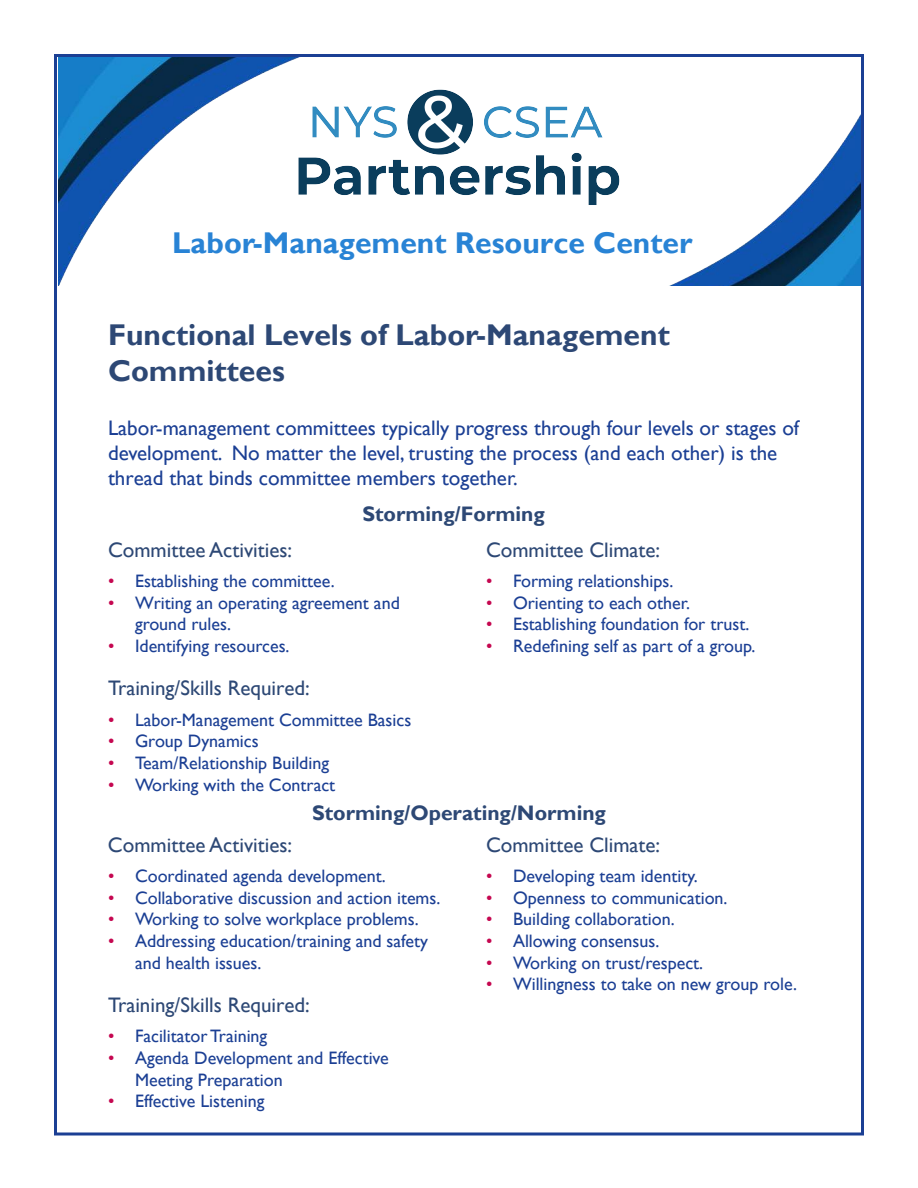
<style>
.page{position:relative;width:918px;height:1188px;background:#fff}
.page>*{position:absolute;margin:0;border:0;box-sizing:border-box;transform-origin:0 0}
.t1{font:700 30px/36px "Gill Sans";color:#2d4875}
.t2{font:700 30px "Gill Sans";color:#2883d5}
.t3{font:21px/25.2px "Gill Sans";color:#1b3f94}
.t4{font:21px "Gill Sans";color:#2d4875}
.t5{font:700 21px "Gill Sans";color:#2d4875}
.t6{font:18px/21.6px "Gill Sans";color:#1b3f94}
.s1{color:#c50750}
</style>
<div class="page">
<img style="left:59px;top:58px;width:801px;height:227px">
<div style="left:100px;top:232px;width:537px;height:50px;background:#fff"></div>
<img style="left:285px;top:87px;width:345px;height:121px">
<p class="t2" style="left:172px;top:225px;width:522px">Labor-Management Resource Center</p>
<p class="t1" style="left:108px;top:317px;width:563px">Functional Levels of Labor-Management<br>Committees</p>
<p class="t3" style="left:108px;top:415px;width:693px">Labor-management committees typically progress through four levels or stages of development. No matter the level, trusting the process (and each other) is the thread that binds committee members together.</p>
<p class="t5" style="left:362px;top:501px;width:184px">Storming/Forming</p>
<p class="t4" style="left:108px;top:537px;width:186px">Committee Activities:</p>
<p class="t6" style="left:108px;top:571px;width:228px"><span class="s1">•</span> Establishing the committee.</p>
<p class="t6" style="left:135px;top:592px;width:266px;text-indent:-27px"><span class="s1">•</span> Writing an operating agreement and ground rules.</p>
<p class="t6" style="left:108px;top:635px;width:183px"><span class="s1">•</span> Identifying resources.</p>
<p class="t4" style="left:108px;top:676px;width:203px">Training/Skills Required:</p>
<p class="t6" style="left:108px;top:709px;width:305px"><span class="s1">•</span> Labor-Management Committee Basics</p>
<p class="t6" style="left:108px;top:731px;width:152px"><span class="s1">•</span> Group Dynamics</p>
<p class="t6" style="left:108px;top:752px;width:223px"><span class="s1">•</span> Team/Relationship Building</p>
<p class="t6" style="left:108px;top:774px;width:229px"><span class="s1">•</span> Working with the Contract</p>
<p class="t4" style="left:486px;top:537px;width:176px">Committee Climate:</p>
<p class="t6" style="left:486px;top:571px;width:189px"><span class="s1">•</span> Forming relationships.</p>
<p class="t6" style="left:486px;top:592px;width:206px"><span class="s1">•</span> Orienting to each other.</p>
<p class="t6" style="left:486px;top:614px;width:265px"><span class="s1">•</span> Establishing foundation for trust.</p>
<p class="t6" style="left:486px;top:635px;width:271px"><span class="s1">•</span> Redefining self as part of a group.</p>
<p class="t5" style="left:312px;top:800px;width:295px">Storming/Operating/Norming</p>
<p class="t4" style="left:108px;top:832px;width:186px">Committee Activities:</p>
<p class="t6" style="left:108px;top:866px;width:279px"><span class="s1">•</span> Coordinated agenda development.</p>
<p class="t6" style="left:108px;top:887px;width:334px"><span class="s1">•</span> Collaborative discussion and action items.</p>
<p class="t6" style="left:108px;top:909px;width:312px"><span class="s1">•</span> Working to solve workplace problems.</p>
<p class="t6" style="left:135px;top:930px;width:295px;text-indent:-27px"><span class="s1">•</span> Addressing education/training and safety and health issues.</p>
<p class="t4" style="left:108px;top:992px;width:203px">Training/Skills Required:</p>
<p class="t6" style="left:108px;top:1026px;width:161px"><span class="s1">•</span> Facilitator Training</p>
<p class="t6" style="left:135px;top:1047px;width:255px;text-indent:-27px"><span class="s1">•</span> Agenda Development and Effective<br>Meeting Preparation</p>
<p class="t6" style="left:108px;top:1091px;width:158px"><span class="s1">•</span> Effective Listening</p>
<p class="t4" style="left:486px;top:832px;width:176px">Committee Climate:</p>
<p class="t6" style="left:486px;top:866px;width:213px"><span class="s1">•</span> Developing team identity.</p>
<p class="t6" style="left:486px;top:887px;width:243px"><span class="s1">•</span> Openness to communication.</p>
<p class="t6" style="left:486px;top:909px;width:190px"><span class="s1">•</span> Building collaboration.</p>
<p class="t6" style="left:486px;top:930px;width:175px"><span class="s1">•</span> Allowing consensus.</p>
<p class="t6" style="left:486px;top:952px;width:219px"><span class="s1">•</span> Working on trust/respect.</p>
<p class="t6" style="left:486px;top:974px;width:313px"><span class="s1">•</span> Willingness to take on new group role.</p>
</div>
